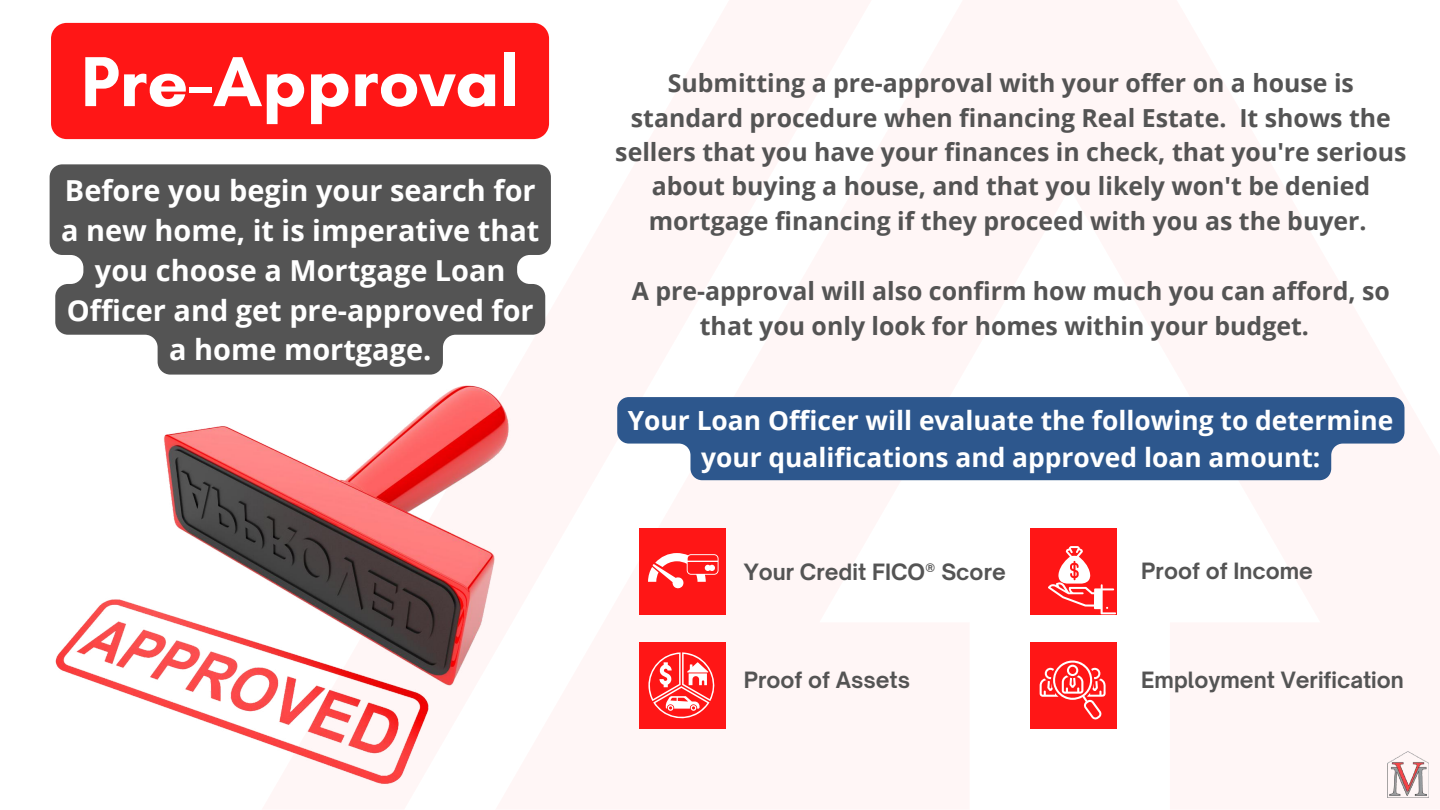
<style>
.page{position:relative;width:1440px;height:810px;background:#fff}
.page>*{position:absolute;margin:0;border:0;box-sizing:border-box;transform-origin:0 0}
.t1{font:700 72px "Glacial Indifference";color:#fff}
.t2{font:700 28.9px/39.9px "Open Sans";color:#fff;text-align:center}
.t3{font:700 26.4px/36.7px "Open Sans";color:#fff;text-align:center}
.t4{font:700 24.9px/34.5px "Open Sans";color:#545454;text-align:center}
.t5{font:700 21.5px "Open Sauce One";color:#545454}
</style>
<div class="page">
<div style="left:639px;top:528px;width:87px;height:87px;background:#ff1616"></div>
<div style="left:1030px;top:528px;width:87px;height:87px;background:#ff1616"></div>
<div style="left:1030px;top:642px;width:87px;height:87px;background:#ff1616"></div>
<div style="left:639px;top:642px;width:87px;height:87px;background:#ff1616"></div>
<svg style="left:648px;top:553px;width:71px;height:36px"></svg>
<svg style="left:1048px;top:546px;width:68px;height:68px"></svg>
<svg style="left:648px;top:652px;width:66px;height:67px"></svg>
<svg style="left:1040px;top:660px;width:66px;height:60px"></svg>
<img style="left:55px;top:385px;width:456px;height:401px">
<div style="left:51px;top:23px;width:498px;height:116px;background:#ff1616"></div>
<svg style="left:50px;top:164px;width:501px;height:211px;background:#666"></svg>
<svg style="left:617px;top:397px;width:788px;height:83px;background:#3e6496"></svg>
<img style="left:1388px;top:752px;width:40px;height:45px">
<h1 class="t1" style="left:81px;top:38px;width:439px">Pre-Approval</h1>
<p class="t2" style="left:61px;top:170px;width:480px">Before you begin your search for a new home, it is imperative that you choose a Mortgage Loan<br>Officer and get pre-approved for a home mortgage.</p>
<p class="t4" style="left:615px;top:65px;width:793px">Submitting a pre-approval with your offer on a house is standard procedure when financing Real Estate. It shows the sellers that you have your finances in check, that you're serious about buying a house, and that you likely won't be denied mortgage financing if they proceed with you as the buyer.</p>
<p class="t4" style="left:632px;top:273px;width:760px">A pre-approval will also confirm how much you can afford, so that you only look for homes within your budget.</p>
<p class="t3" style="left:628px;top:402px;width:767px">Your Loan Officer will evaluate the following to determine your qualifications and approved loan amount:</p>
<p class="t5" style="left:744px;top:558px;width:264px">Your Credit FICO® Score</p>
<p class="t5" style="left:1141px;top:557px;width:173px">Proof of Income</p>
<p class="t5" style="left:744px;top:667px;width:168px">Proof of Assets</p>
<p class="t5" style="left:1141px;top:667px;width:264px">Employment Verification</p>
</div>
